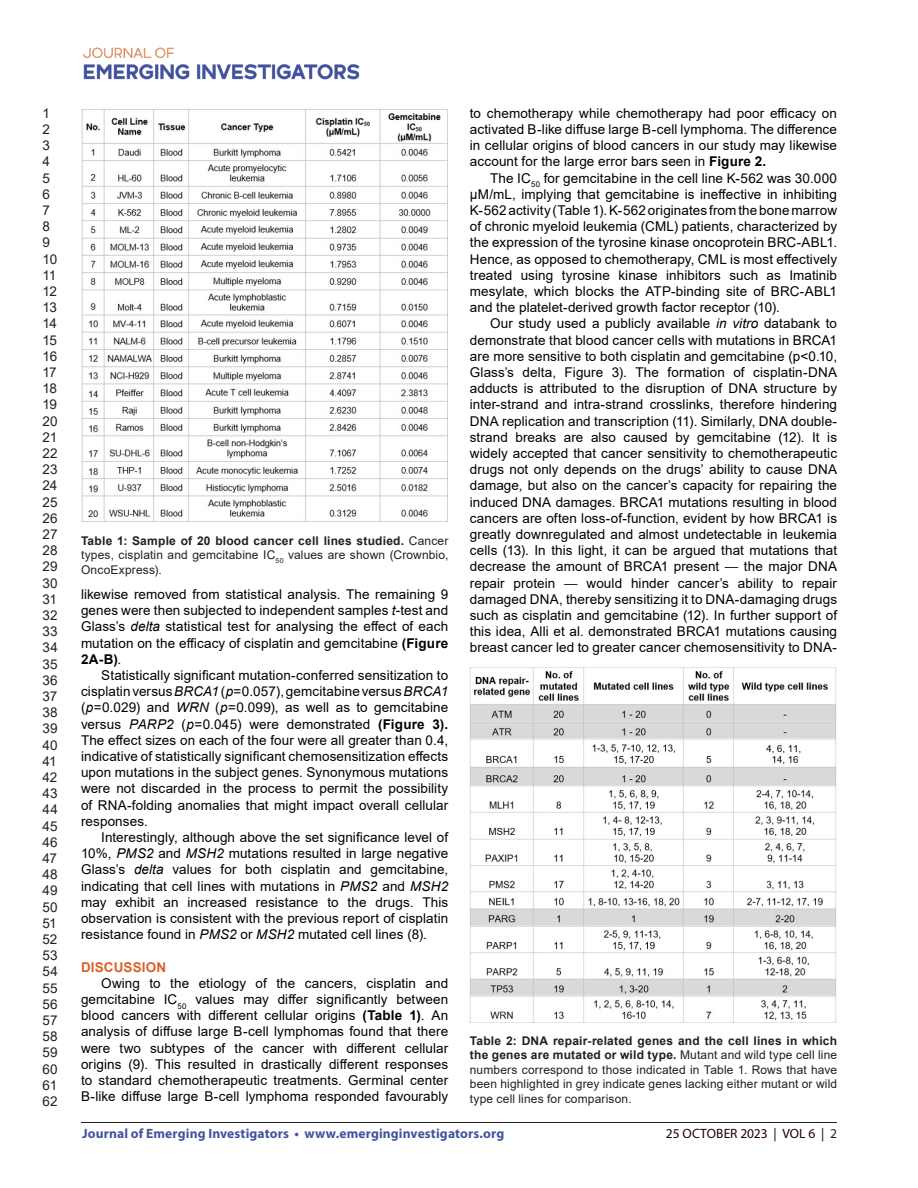
<style>
.page{position:relative;width:918px;height:1188px;background:#fff}
.page>*{position:absolute;margin:0;border:0;box-sizing:border-box;transform-origin:0 0}
.t1{font:13.5px/16.2px "Arial";letter-spacing:.005em;color:#000;text-align:justify}
.t2{font:13.5px/16.2px "Arial";letter-spacing:.01em;color:#231f20}
.t3{font:700 13.5px "Myriad Pro";letter-spacing:.01em;color:#42549e}
.t4{font:13.5px "Myriad Pro";color:#230000}
.t5{font:700 13.5px "Arial";letter-spacing:.015em;color:#dc5f2b}
.t6{font:12px/14.4px "Arial";letter-spacing:.01em;color:#231f20;text-align:justify}
.s1{font-weight:700}
.s2{font-style:italic}
.s3{color:#202124}
.s4{color:#231f20}
</style>
<div class="page">
<hr style="left:81px;top:1122px;width:756px;height:1px;background:#231f20">
<img style="left:83px;top:47px;width:277px;height:33px">
<img style="left:81px;top:109px;width:367px;height:413px">
<img style="left:470px;top:668px;width:367px;height:355px">
<p class="t2" style="left:42px;top:105px;width:17px">1<br>2<br>3<br>4<br>5<br>6<br>7<br>8<br>9<br>10<br>11<br>12<br>13<br>14<br>15<br>16<br>17<br>18<br>19<br>20<br>21<br>22<br>23<br>24<br>25<br>26<br>27<br>28<br>29<br>30<br>31<br>32<br>33<br>34<br>35<br>36<br>37<br>38<br>39<br>40<br>41<br>42<br>43<br>44<br>45<br>46<br>47<br>48<br>49<br>50<br>51<br>52<br>53<br>54<br>55<br>56<br>57<br>58<br>59<br>60<br>61<br>62</p>
<p class="t6" style="left:81px;top:533px;width:369px"><span class="s1">Table 1: Sample of 20 blood cancer cell lines studied.</span> Cancer types, cisplatin and gemcitabine IC<sub>50</sub> values are shown (Crownbio, OncoExpress).</p>
<p class="t1" style="left:81px;top:586px;width:369px">likewise removed from statistical analysis. The remaining 9 genes were then subjected to independent samples <span class="s2">t-</span>test and Glass’s <span class="s2">delta</span> statistical test for analysing the effect of each mutation on the efficacy of cisplatin and gemcitabine <span class="s1">(Figure 2A-B)</span>.</p>
<p class="t1" style="left:81px;top:667px;width:369px;text-indent:20px">Statistically significant mutation-conferred sensitization to cisplatin versus <span class="s2">BRCA1</span> (<span class="s2">p</span>=0.057), gemcitabine versus <span class="s2">BRCA1 </span>(<span class="s2">p</span>=0.029) and <span class="s2">WRN</span> (<span class="s2">p</span>=0.099), as well as to gemcitabine versus <span class="s2">PARP2</span> (<span class="s2">p</span>=0.045) were demonstrated <span class="s1">(Figure 3).<br></span>The effect sizes on each of the four were all greater than 0.4, indicative of statistically significant chemosensitization effects upon mutations in the subject genes. Synonymous mutations were not discarded in the process to permit the possibility of RNA-folding anomalies that might impact overall cellular responses.</p>
<p class="t1" style="left:81px;top:829px;width:369px;text-indent:20px">Interestingly, although above the set significance level of 10%, <span class="s2">PMS2</span> and <span class="s2">MSH2</span> mutations resulted in large negative Glass’s <span class="s2">delta</span> values for both cisplatin and gemcitabine, indicating that cell lines with mutations in <span class="s2">PMS2</span> and <span class="s2">MSH2 </span>may exhibit an increased resistance to the drugs. This observation is consistent with the previous report of cisplatin resistance found in <span class="s2">PMS2</span> or <span class="s2">MSH2</span> mutated cell lines (8).</p>
<p class="t5" style="left:81px;top:957px;width:87px">DISCUSSION</p>
<p class="t1" style="left:81px;top:975px;width:369px;text-indent:20px">Owing to the etiology of the cancers, cisplatin and gemcitabine IC<sub>50</sub> values may differ significantly between blood cancers with different cellular origins <span class="s1">(Table 1)</span>. An analysis of diffuse large B-cell lymphomas found that there were two subtypes of the cancer with different cellular origins (9). This resulted in drastically different responses to standard chemotherapeutic treatments. Germinal center B-like diffuse large B-cell lymphoma responded favourably</p>
<p class="t1" style="left:470px;top:105px;width:369px">to chemotherapy while chemotherapy had poor efficacy on activated B-like diffuse large B-cell lymphoma. The difference in cellular origins of blood cancers in our study may likewise account for the large error bars seen in <span class="s1">Figure 2.</span></p>
<p class="t1" style="left:470px;top:170px;width:369px;text-indent:20px">The IC<sub>50</sub> for gemcitabine in the cell line K-562 was 30.000 µM/mL, implying that gemcitabine is ineffective in inhibiting K-562 activity (Table 1). K-562 originates from the bone marrow of chronic myeloid leukemia (CML) patients, characterized by the expression of the tyrosine kinase oncoprotein BRC-ABL1.<br>Hence, as opposed to chemotherapy, CML is most effectively treated using tyrosine kinase inhibitors such as Imatinib mesylate, which blocks the ATP-binding site of BRC-ABL1 and the platelet-derived growth factor receptor (10).</p>
<p class="t1" style="left:470px;top:316px;width:369px;text-indent:20px">Our study used a publicly available <span class="s2">in vitro</span> databank to demonstrate that blood cancer cells with mutations in BRCA1 are more sensitive to both cisplatin and gemcitabine (p&lt;0.10, Glass’s delta, Figure 3). The formation of cisplatin-DNA adducts is attributed to the disruption of DNA structure by inter-strand and intra-strand crosslinks, therefore hindering DNA replication and transcription (11). Similarly, DNA double&shy;strand breaks are also caused by gemcitabine (12). It is widely accepted that cancer sensitivity to chemotherapeutic drugs not only depends on the drugs’ ability to cause DNA damage, but also on the cancer’s capacity for repairing the induced DNA damages. BRCA1 mutations resulting in blood cancers are often loss-of-function, evident by how BRCA1 is greatly downregulated and almost undetectable in leukemia cells (13). In this light, it can be argued that mutations that decrease the amount of BRCA1 present <span class="s3">—</span> the major DNA repair protein <span class="s3">—</span> would hinder cancer’s ability to repair damaged DNA, thereby sensitizing it to DNA-damaging drugs such as cisplatin and gemcitabine (12). In further support of this idea, Alli et al. demonstrated BRCA1 mutations causing breast cancer led to greater cancer chemosensitivity to DNA-</p>
<p class="t6" style="left:470px;top:1034px;width:369px"><span class="s1">Table 2: DNA repair-related genes and the cell lines in which the genes are mutated or wild type.</span> Mutant and wild type cell line numbers correspond to those indicated in Table 1. Rows that have been highlighted in grey indicate genes lacking either mutant or wild type cell lines for comparison.</p>
<p class="t3" style="left:82px;top:1125px;width:424px">Journal of Emerging Investigators • www.emerginginvestigators.org</p>
<p class="t4" style="left:666px;top:1125px;width:173px">25 OCTOBER 2023 | VOL 6 | <span class="s4">2</span></p>
</div>
